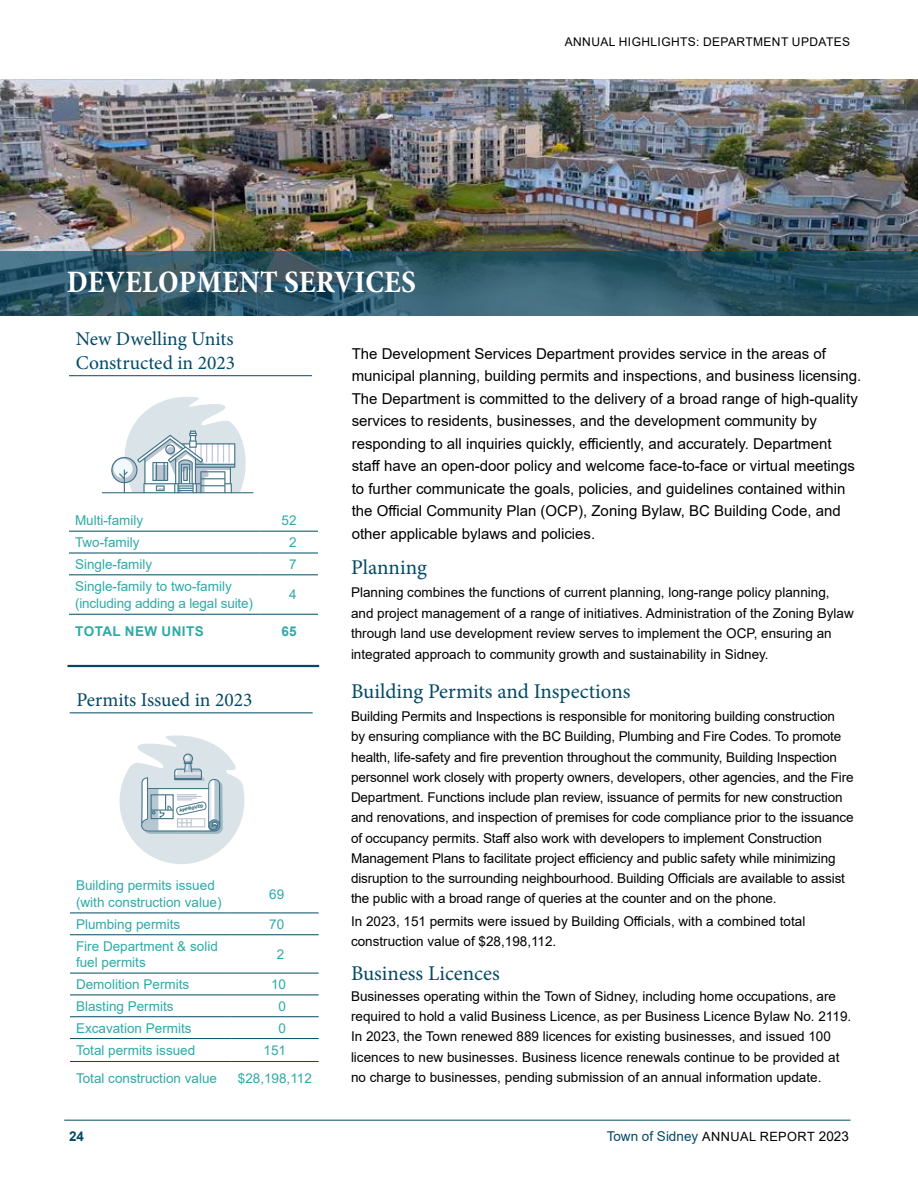
<style>
.page{position:relative;width:918px;height:1188px;background:#fff}
.page>*{position:absolute;margin:0;border:0;box-sizing:border-box;transform-origin:0 0}
.t1{font:700 condensed 31.5px "Minion Pro";letter-spacing:.01em;color:#fff}
.t2{font:21px "Minion Pro";color:#044964}
.t3{font:19.5px/23.4px "Minion Pro";color:#044964}
.t4{font:15px/22.5px "Arial";color:#000}
.t5{font:13.5px/20.2px "Arial";letter-spacing:-.01em;color:#000}
.t6{font:13.5px/16.5px "Arial";color:#2eaaa6}
.t7{font:13.5px "Arial";color:#044964}
.t8{font:700 13.5px "Arial";letter-spacing:.035em;color:#2eaaa6}
.t9{font:700 13.5px "Arial";color:#044964}
.t10{font:12px "Arial";letter-spacing:.035em;color:#000}
.t11{font:800 4.8px "Franklin Gothic";color:#45768b}
.s1{font-size:12.75px;color:#000}
.s2{color:#000}
</style>
<div class="page">
<hr style="left:64px;top:1120px;width:786px;height:1px;background:#044964">
<img style="left:0;top:80px;width:918px;height:171px">
<svg style="left:111px;top:397px;width:135px;height:95px"></svg>
<hr style="left:102px;top:492px;width:152px;height:1px;background:#45768b">
<hr style="left:69px;top:614px;width:191px;height:1px;background:#044964">
<hr style="left:260px;top:614px;width:58px;height:1px;background:#044964">
<hr style="left:69px;top:574px;width:191px;height:1px;background:#044964">
<hr style="left:260px;top:574px;width:58px;height:1px;background:#044964">
<hr style="left:69px;top:553px;width:191px;height:1px;background:#044964">
<hr style="left:260px;top:553px;width:58px;height:1px;background:#044964">
<hr style="left:69px;top:531px;width:191px;height:1px;background:#044964">
<hr style="left:260px;top:531px;width:58px;height:1px;background:#044964">
<hr style="left:69px;top:375px;width:243px;height:1px;background:#044964">
<svg style="left:120px;top:735px;width:124px;height:129px"></svg>
<hr style="left:174px;top:778px;width:28px;height:2px;background:#45768b">
<hr style="left:70px;top:913px;width:161px;height:1px;background:#044964">
<hr style="left:231px;top:913px;width:88px;height:1px;background:#044964">
<hr style="left:70px;top:934px;width:161px;height:1px;background:#044964">
<hr style="left:231px;top:934px;width:88px;height:1px;background:#044964">
<hr style="left:70px;top:973px;width:161px;height:1px;background:#044964">
<hr style="left:231px;top:973px;width:88px;height:1px;background:#044964">
<hr style="left:70px;top:995px;width:161px;height:1px;background:#044964">
<hr style="left:231px;top:995px;width:88px;height:1px;background:#044964">
<hr style="left:70px;top:1016px;width:161px;height:1px;background:#044964">
<hr style="left:231px;top:1016px;width:88px;height:1px;background:#044964">
<hr style="left:70px;top:1038px;width:161px;height:1px;background:#044964">
<hr style="left:231px;top:1038px;width:88px;height:1px;background:#044964">
<hr style="left:70px;top:1061px;width:161px;height:1px;background:#044964">
<hr style="left:231px;top:1061px;width:88px;height:1px;background:#044964">
<hr style="left:70px;top:713px;width:243px;height:1px;background:#044964">
<svg style="left:0;top:251px;width:918px;height:64px;background:#2d5767"></svg>
<hr style="left:68px;top:665px;width:251px;height:2px;background:#044964">
<h1 class="t1" style="left:67px;top:260px;width:351px">DEVELOPMENT SERVICES</h1>
<p class="t10" style="left:565px;top:33px;width:287px">ANNUAL HIGHLIGHTS: DEPARTMENT UPDATES</p>
<h3 class="t3" style="left:76px;top:328px;width:161px">New Dwelling Units<br>Constructed in 2023</h3>
<p class="t6" style="left:75px;top:512px;width:70px">Multi-family</p>
<p class="t6" style="left:282px;top:512px;width:17px">52</p>
<p class="t6" style="left:75px;top:534px;width:66px">Two-family</p>
<p class="t6" style="left:289px;top:534px;width:9px">2</p>
<p class="t6" style="left:75px;top:556px;width:79px">Single-family</p>
<p class="t6" style="left:289px;top:556px;width:9px">7</p>
<p class="t6" style="left:75px;top:578px;width:180px">Single-family to two-family (including adding a legal suite)</p>
<p class="t6" style="left:289px;top:586px;width:9px">4</p>
<p class="t8" style="left:75px;top:622px;width:130px">TOTAL NEW UNITS</p>
<p class="t8" style="left:282px;top:622px;width:17px">65</p>
<h3 class="t3" style="left:76px;top:688px;width:178px">Permits Issued in 2023</h3>
<p class="t11" style="left:179px;top:808px;width:26px;rotate:-13deg">APPROVED</p>
<p class="t6" style="left:76px;top:877px;width:147px">Building permits issued (with construction value)</p>
<p class="t6" style="left:269px;top:886px;width:17px">69</p>
<p class="t6" style="left:76px;top:916px;width:106px">Plumbing permits</p>
<p class="t6" style="left:269px;top:916px;width:17px">70</p>
<p class="t6" style="left:76px;top:938px;width:143px">Fire Department &amp; solid fuel permits</p>
<p class="t6" style="left:277px;top:946px;width:9px">2</p>
<p class="t6" style="left:76px;top:976px;width:115px">Demolition Permits</p>
<p class="t6" style="left:271px;top:976px;width:17px">10</p>
<p class="t6" style="left:76px;top:998px;width:99px">Blasting Permits</p>
<p class="t6" style="left:279px;top:998px;width:9px">0</p>
<p class="t6" style="left:76px;top:1019px;width:117px">Excavation Permits</p>
<p class="t6" style="left:279px;top:1019px;width:9px">0</p>
<p class="t6" style="left:76px;top:1042px;width:121px">Total permits issued</p>
<p class="t6" style="left:264px;top:1042px;width:24px">151</p>
<p class="t6" style="left:76px;top:1070px;width:143px">Total construction value</p>
<p class="t6" style="left:238px;top:1070px;width:76px">$28,198,112</p>
<p class="t4" style="left:352px;top:342px;width:511px">The Development Services Department provides service in the areas of municipal planning, building permits and inspections, and business licensing.<br>The Department is committed to the delivery of a broad range of high-quality services to residents, businesses, and the development community by responding to all inquiries quickly, efficiently, and accurately. Department staff have an open-door policy and welcome face-to-face or virtual meetings to further communicate the goals, policies, and guidelines contained within the Official Community Plan (OCP), Zoning Bylaw, BC Building Code, and other applicable bylaws and policies.</p>
<h2 class="t2" style="left:351px;top:553px;width:77px">Planning</h2>
<p class="t5" style="left:351px;top:582px;width:504px">Planning combines the functions of current planning, long-range policy planning, and project management of a range of initiatives. Administration of the Zoning Bylaw through land use development review serves to implement the OCP, ensuring an integrated approach to community growth and sustainability in Sidney.</p>
<h2 class="t2" style="left:351px;top:677px;width:281px">Building Permits and Inspections</h2>
<p class="t5" style="left:351px;top:706px;width:504px">Building Permits and Inspections is responsible for monitoring building construction<br>by ensuring compliance with the BC Building, Plumbing and Fire Codes. To promote health, life-safety and fire prevention throughout the community, Building Inspection personnel work closely with property owners, developers, other agencies, and the Fire Department. Functions include plan review, issuance of permits for new construction and renovations, and inspection of premises for code compliance prior to the issuance of occupancy permits. Staff also work with developers to implement Construction Management Plans to facilitate project efficiency and public safety while minimizing disruption to the surrounding neighbourhood. Building Officials are available to assist the public with a broad range of queries at the counter and on the phone.</p>
<p class="t5" style="left:351px;top:911px;width:456px">In 2023, 151 permits were issued by Building Officials, with a combined total construction value of $28,198,112.</p>
<h2 class="t2" style="left:351px;top:959px;width:150px">Business Licences</h2>
<p class="t5" style="left:351px;top:986px;width:502px">Businesses operating within the Town of Sidney, including home occupations, are required to hold a valid Business Licence, as per Business Licence Bylaw No. 2119.<br>In 2023, the Town renewed 889 licences for existing businesses, and issued 100 licences to new businesses. Business licence renewals continue to be provided at no charge to businesses, pending submission of an annual information update.</p>
<p class="t9" style="left:69px;top:1127px;width:17px">24</p>
<p class="t7" style="left:607px;top:1127px;width:244px">Town of Sidney <span class="s1">ANNUAL REPORT</span> <span class="s2">2023</span></p>
</div>
